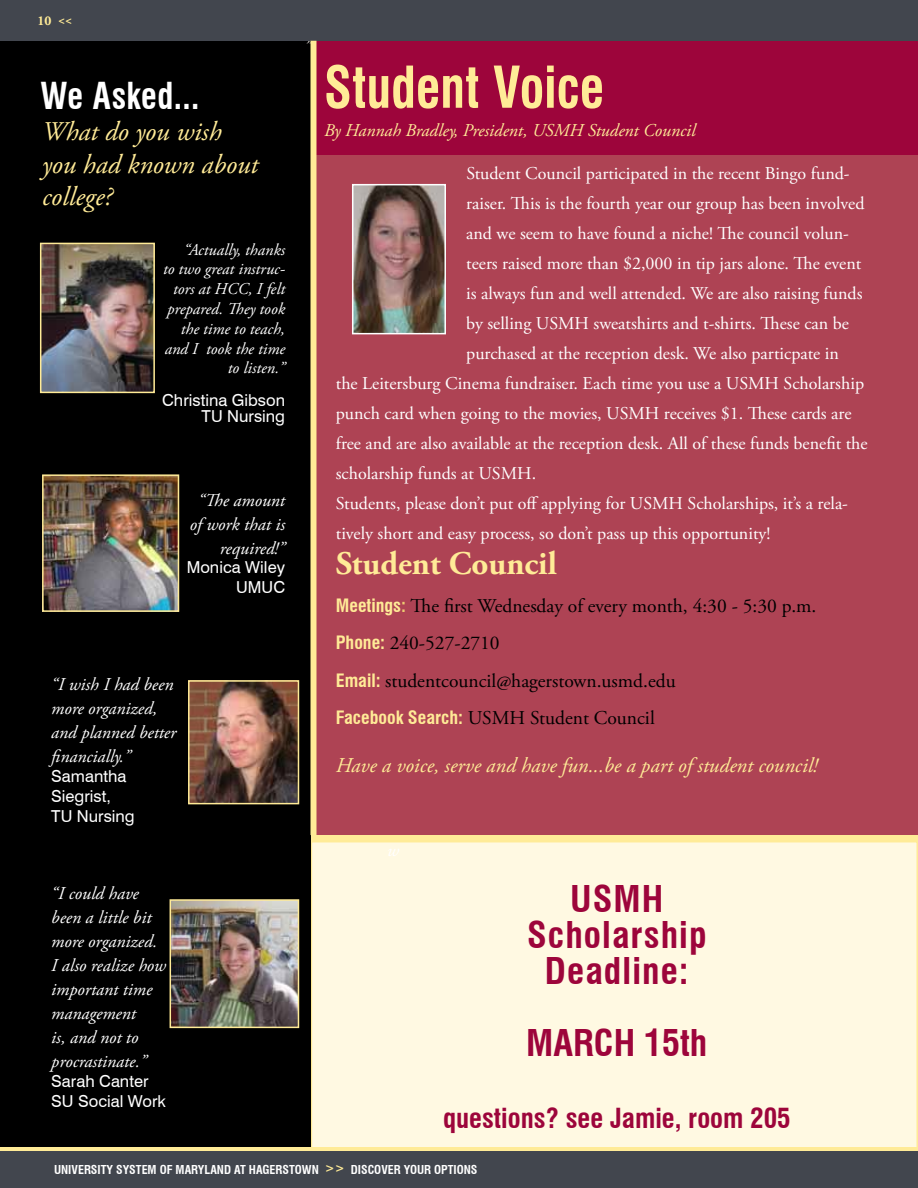
<style>
.page{position:relative;width:918px;height:1188px;background:#fff}
.page>*{position:absolute;margin:0;border:0;box-sizing:border-box;transform-origin:0 0}
.t1{font:700 condensed 56.1px "Swiss 721 BT";color:#ffeb97;scale:.91 1}
.t2{font:700 condensed 36.3px "Swiss 721 BT";color:#fff;scale:.91 1}
.t3{font:700 condensed 36px "Swiss 721 BT";color:#9d053b}
.t4{font:700 33px "Adobe Garamond Pro";color:#ffeb97}
.t5{font:italic 27px/32.4px "Adobe Garamond Pro";color:#ffeb97}
.t6{font:700 condensed 27px "Swiss 721 BT";color:#9d053b}
.t7{font:italic 21px "Adobe Garamond Pro";color:#ffeb97}
.t8{font:19.5px/37.5px "Adobe Garamond Pro";color:#000}
.t9{font:18px "Adobe Garamond Pro";color:#fff}
.t10{font:italic 18px/24px "Adobe Garamond Pro";color:#fff}
.t11{font:italic 18px "Adobe Garamond Pro";color:#ffeb97}
.t12{font:italic 18px "Adobe Garamond Pro";color:#e5ddd8}
.t13{font:italic 16.5px/19.8px "Adobe Garamond Pro";color:#fff;text-align:right}
.t14{font:16.5px/19.8px "Swiss 721 BT";color:#fff;text-align:right}
.t15{font:700 13.5px "Adobe Garamond Pro";color:#ffeb97}
.t16{font:700 condensed 12px "Swiss 721 BT";color:#fff}
.s1{font-family:"Swiss 721 BT";font-weight:700;font-stretch:condensed;font-size:18px;color:#ffeb97}
.s2{font-family:"Swiss 721 BT";font-weight:700;font-stretch:condensed;font-size:18px;color:#eecb72}
.s3{color:#ffeb97}
</style>
<div class="page">
<div style="left:310px;top:104px;width:608px;height:731px;background:#ae4354"></div>
<div style="left:270px;top:38px;width:648px;height:116px;background:#9d053b"></div>
<div style="left:311px;top:842px;width:606px;height:306px;background:#fff9e2"></div>
<div style="left:311px;top:841px;width:607px;height:308px;border:2px solid #ffeb97"></div>
<div style="left:310px;top:835px;width:608px;height:6px;background:#ffeb97"></div>
<div style="left:0;top:38px;width:311px;height:1118px;background:#000"></div>
<div style="left:0;top:0;width:918px;height:40px;background:#42464e"></div>
<img style="left:173px;top:902px;width:123px;height:123px">
<div style="left:170px;top:899px;width:129px;height:129px;border:2px solid #ffeb97"></div>
<img style="left:45px;top:477px;width:131px;height:132px">
<div style="left:42px;top:474px;width:137px;height:138px;border:2px solid #ffeb97"></div>
<div style="left:0;top:1151px;width:918px;height:37px;background:#42464e"></div>
<hr style="left:0;top:1148px;width:918px;height:3px;background:#ffeb97">
<img style="left:355px;top:187px;width:88px;height:144px">
<div style="left:352px;top:184px;width:94px;height:150px;border:2px solid #fff"></div>
<img style="left:191px;top:683px;width:105px;height:118px">
<div style="left:188px;top:680px;width:111px;height:124px;border:2px solid #ffeb97"></div>
<img style="left:43px;top:246px;width:109px;height:144px">
<div style="left:40px;top:243px;width:115px;height:150px;border:2px solid #ffeb97"></div>
<div style="left:310px;top:41px;width:6px;height:794px;background:#ffeb97"></div>
<p class="t15" style="left:38px;top:12px;width:36px">10 &lt;&lt;</p>
<h2 class="t2" style="left:40px;top:74px;width:176px">We Asked...</h2>
<p class="t12" style="left:304px;top:35px;width:8px">”</p>
<h1 class="t1" style="left:324px;top:54px;width:309px">Student Voice</h1>
<h3 class="t5" style="left:42px;top:116px;width:181px">What do you wish</h3>
<p class="t11" style="left:324px;top:120px;width:373px">By Hannah Bradley, President, USMH Student Council</p>
<h3 class="t5" style="left:42px;top:149px;width:218px">you had known about college?</h3>
<p class="t9" style="left:466px;top:163px;width:385px">Student Council participated in the recent Bingo fund-</p>
<p class="t9" style="left:466px;top:193px;width:400px">raiser. This is the fourth year our group has been involved</p>
<p class="t9" style="left:466px;top:223px;width:384px">and we seem to have found a niche! The council volun-</p>
<p class="t9" style="left:466px;top:253px;width:397px">teers raised more than $2,000 in tip jars alone. The event</p>
<p class="t9" style="left:466px;top:283px;width:398px">is always fun and well attended. We are also raising funds</p>
<p class="t9" style="left:466px;top:313px;width:384px">by selling USMH sweatshirts and t-shirts. These can be</p>
<p class="t9" style="left:466px;top:343px;width:374px">purchased at the reception desk. We also particpate in</p>
<p class="t9" style="left:336px;top:373px;width:530px">the Leitersburg Cinema fundraiser. Each time you use a USMH Scholarship</p>
<p class="t9" style="left:336px;top:403px;width:517px">punch card when going to the movies, USMH receives $1. These cards are</p>
<p class="t9" style="left:336px;top:433px;width:533px">free and are also available at the reception desk. All of these funds benefit the</p>
<p class="t9" style="left:336px;top:463px;width:202px">scholarship funds at USMH.</p>
<p class="t9" style="left:336px;top:493px;width:514px">Students, please don’t put off applying for USMH Scholarships, it’s a rela-</p>
<p class="t9" style="left:336px;top:523px;width:436px">tively short and easy process, so don’t pass up this opportunity!</p>
<p class="t13" style="left:163px;top:240px;width:123px">“Actually, thanks<br>to two great instruc&shy;tors at HCC, I felt prepared. They took the time to teach, and I took the time to listen.”</p>
<p class="t14" style="left:162px;top:392px;width:124px;line-height:16.2px">Christina Gibson<br>TU Nursing</p>
<p class="t10" style="left:190px;top:488px;width:97px;text-align:right">“The amount of work that is required!”</p>
<p class="t14" style="left:187px;top:558px;width:100px">Monica Wiley<br>UMUC</p>
<h3 class="t4" style="left:336px;top:544px;width:223px">Student Council</h3>
<p class="t8" style="left:336px;top:587px;width:482px"><span class="s1">Meetings</span><span class="s2">:</span> The first Wednesday of every month, 4:30 - 5:30 p.m.<br><span class="s1">Phone:</span> 240-527-2710<br><span class="s1">Email:</span> studentcouncil@hagerstown.usmd.edu<br><span class="s1">Facebook Search:</span> USMH Student Council</p>
<p class="t7" style="left:336px;top:753px;width:483px">Have a voice, serve and have fun...be a part of student council!</p>
<p class="t10" style="left:51px;top:673px;width:127px">“I wish I had been more organized, and planned better financially.”</p>
<p class="t14" style="left:51px;top:766px;width:85px;text-align:left">Samantha<br>Siegrist,<br>TU Nursing</p>
<p class="t10" style="left:51px;top:882px;width:116px">“I could have been a little bit more organized.<br>I also realize how important time management<br>is, and not to procrastinate.”</p>
<p class="t14" style="left:51px;top:1071px;width:116px;text-align:left">Sarah Canter<br>SU Social Work</p>
<p class="t10" style="left:387px;top:838px;width:13px">w</p>
<h3 class="t3" style="left:570px;top:878px;width:24px">USMH</h3>
<h3 class="t3" style="left:527px;top:914px;width:181px">Scholarship</h3>
<h3 class="t3" style="left:545px;top:950px;width:145px">Deadline:</h3>
<h3 class="t3" style="left:526px;top:1022px;width:23px">MAR</h3>
<h3 class="t3" style="left:594px;top:1022px;width:115px">CH 15th</h3>
<h3 class="t6" style="left:443px;top:1102px;width:349px">questions? see Jamie, room 205</h3>
<p class="t16" style="left:54px;top:1162px;width:425px">university system of maryland at hagerstown <span class="s3">&gt;&gt;</span> discover your options</p>
</div>
